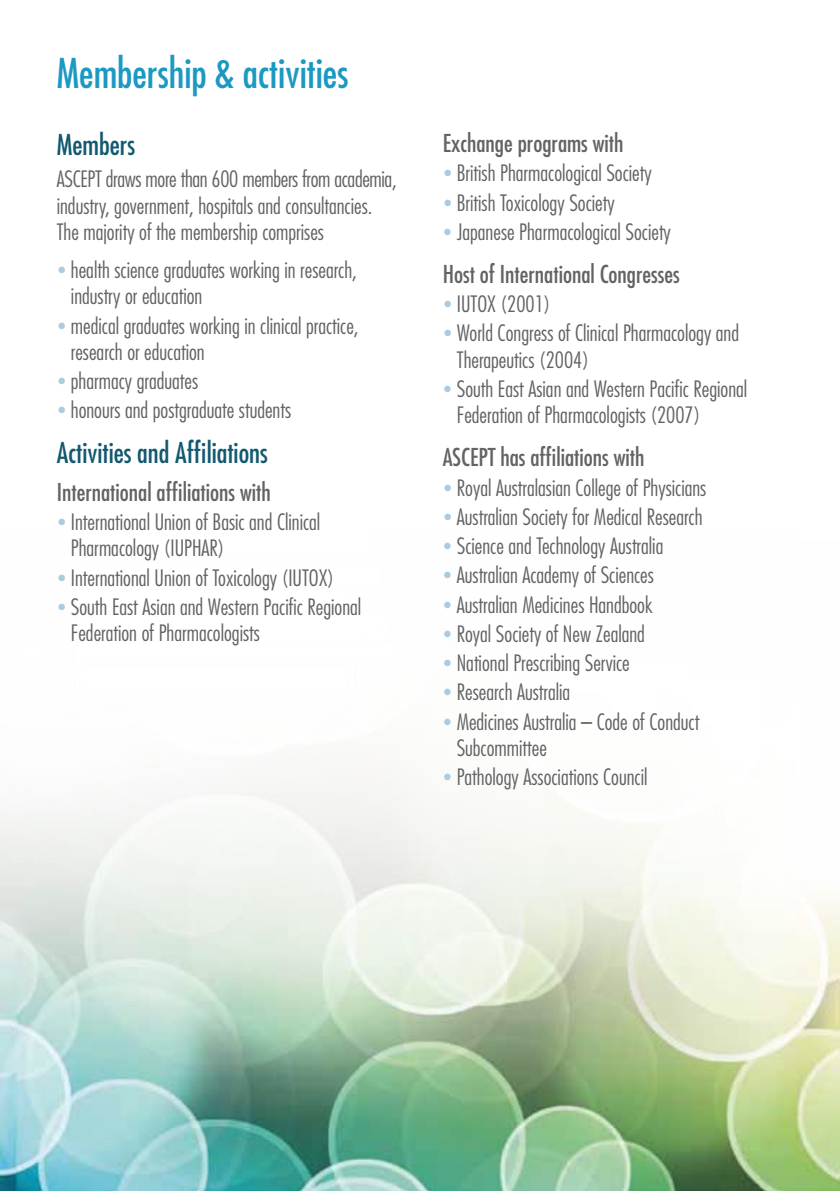
<style>
.page{position:relative;width:840px;height:1191px;background:#fff}
.page>*{position:absolute;margin:0;border:0;box-sizing:border-box;transform-origin:0 0}
.t1{font:condensed 40px "Futura";color:#1c99c2}
.t2{font:condensed 28px "Futura";color:#125970}
.t3{font:condensed 24px "Futura";color:#636366}
.t4{font:300 condensed 22px/29.2px "Futura";color:#636366}
</style>
<div class="page">
<img style="left:0;top:777px;width:839px;height:414px">
<svg style="left:444px;top:777px;width:6px;height:3px"></svg>
<h1 class="t1" style="left:57px;top:49px;width:293px">Membership &amp; activities</h1>
<p class="t2" style="left:57px;top:128px;width:80px">Members</p>
<p class="t4" style="left:57px;top:166px;width:341px;line-height:26.4px">ASCEPT draws more than 600 members from academia, industry, government, hospitals and consultancies.<br>The majority of the membership comprises</p>
<p class="t4" style="left:71px;top:256px;width:287px;line-height:26.4px">health science graduates working in research, industry or education</p>
<p class="t4" style="left:71px;top:312px;width:289px;line-height:26.4px">medical graduates working in clinical practice, research or education</p>
<p class="t4" style="left:71px;top:366px;width:222px">pharmacy graduates<br>honours and postgraduate students</p>
<p class="t2" style="left:57px;top:436px;width:212px">Activities and Affiliations</p>
<p class="t3" style="left:57px;top:477px;width:215px">International affiliations with</p>
<p class="t4" style="left:71px;top:508px;width:251px;line-height:26.4px">International Union of Basic and Clinical<br>Pharmacology (IUPHAR)</p>
<p class="t4" style="left:71px;top:563px;width:292px">International Union of Toxicology (IUTOX)<br>South East Asian and Western Pacific Regional</p>
<p class="t4" style="left:71px;top:618px;width:190px">Federation of Pharmacologists</p>
<p class="t3" style="left:442px;top:129px;width:182px">Exchange programs with</p>
<p class="t4" style="left:456px;top:159px;width:215px">British Pharmacological Society<br>British Toxicology Society<br>Japanese Pharmacological Society</p>
<p class="t3" style="left:442px;top:259px;width:238px">Host of International Congresses</p>
<p class="t4" style="left:456px;top:289px;width:283px">IUTOX (2001)<br>World Congress of Clinical Pharmacology and</p>
<p class="t4" style="left:456px;top:345px;width:292px">Therapeutics (2004)<br>South East Asian and Western Pacific Regional</p>
<p class="t4" style="left:456px;top:400px;width:245px">Federation of Pharmacologists (2007)</p>
<p class="t3" style="left:442px;top:443px;width:203px">ASCEPT has affiliations with</p>
<p class="t4" style="left:456px;top:473px;width:251px">Royal Australasian College of Physicians Australian Society for Medical Research Science and Technology Australia Australian Academy of Sciences Australian Medicines Handbook<br>Royal Society of New Zealand<br>National Prescribing Service<br>Research Australia<br>Medicines Australia – Code of Conduct</p>
<p class="t4" style="left:456px;top:733px;width:192px">Subcommittee<br>Pathology Associations Council</p>
</div>
